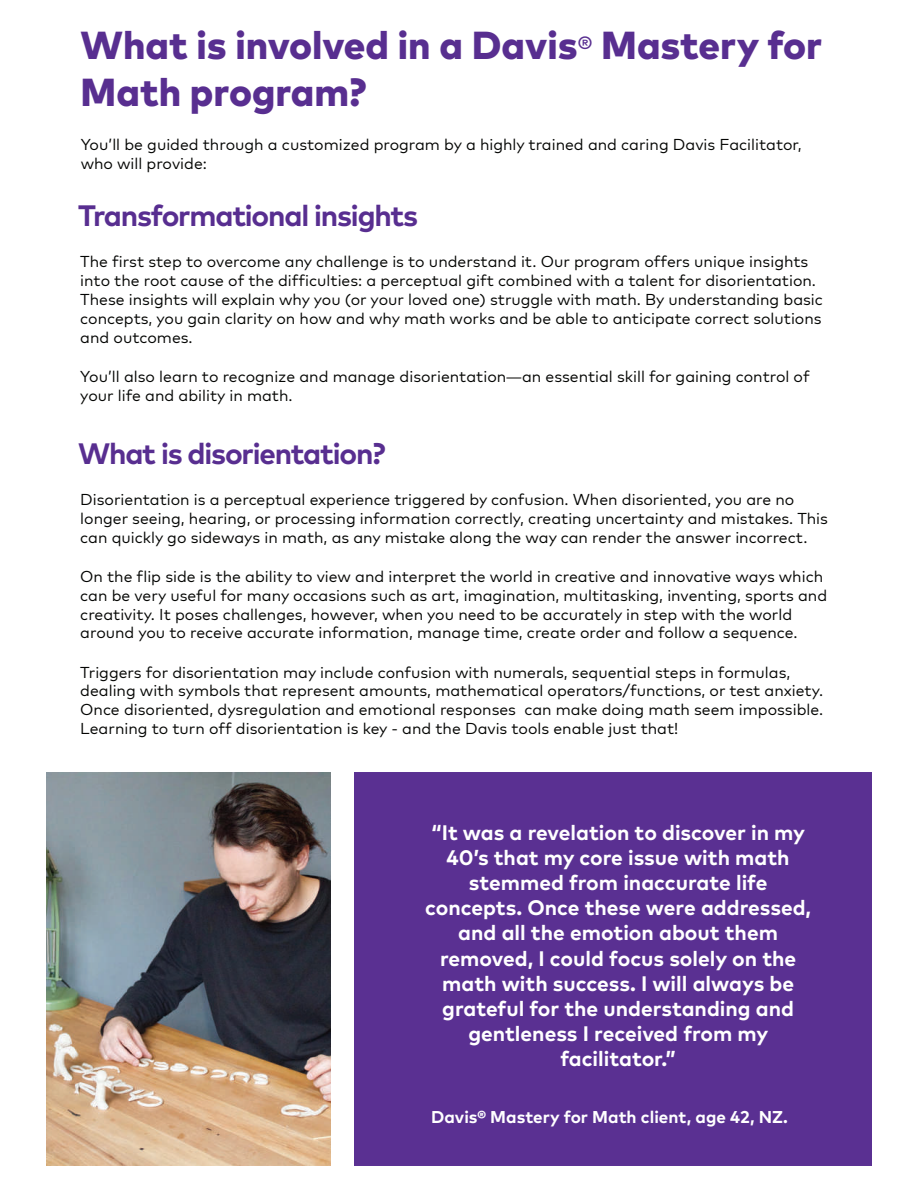
<style>
.page{position:relative;width:919px;height:1187px;background:#fff}
.page>*{position:absolute;margin:0;border:0;box-sizing:border-box;transform-origin:0 0}
.t1{font:800 39px/46.8px "Mark Pro";color:#582e90}
.t2{font:700 29.55px "Mark Pro";letter-spacing:-.04em;color:#582e90}
.t3{font:700 21px/25.2px "Mark Pro";color:#fff;text-align:center}
.t4{font:700 17.1px "Mark Pro";color:#fff}
.t5{font:15.75px/18.9px "Mark Pro";color:#040503}
.s1{font-weight:400;font-size:31.5px}
.s2{font-family:"Myriad Pro"}
</style>
<div class="page">
<img style="left:46px;top:772px;width:284px;height:393px">
<div style="left:354px;top:772px;width:517px;height:393px;background:#5a3092"></div>
<h1 class="t1" style="left:81px;top:19px;width:743px">What is involved in a Davis<span class="s1">®</span> Mastery for<br>Math program?</h1>
<p class="t5" style="left:81px;top:135px;width:722px">You’ll be guided through a customized program by a highly trained and caring Davis Facilitator, who will provide:</p>
<h2 class="t2" style="left:78px;top:193px;width:341px">Transformational insights</h2>
<p class="t5" style="left:80px;top:251px;width:744px">The first step to overcome any challenge is to understand it. Our program offers unique insights into the root cause of the difficulties: a perceptual gift combined with a talent for disorientation.<br>These insights will explain why you (or your loved one) struggle with math. By understanding basic concepts, you gain clarity on how and why math works and be able to anticipate correct solutions and outcomes.</p>
<p class="t5" style="left:80px;top:366px;width:731px">You’ll also learn to recognize and manage disorientation<span class="s2">—</span>an essential skill for gaining control of your life and ability in math.</p>
<h2 class="t2" style="left:78px;top:431px;width:309px">What is disorientation?</h2>
<p class="t5" style="left:80px;top:489px;width:749px">Disorientation is a perceptual experience triggered by confusion. When disoriented, you are no longer seeing, hearing, or processing information correctly, creating uncertainty and mistakes. This can quickly go sideways in math, as any mistake along the way can render the answer incorrect.</p>
<p class="t5" style="left:80px;top:566px;width:748px">On the flip side is the ability to view and interpret the world in creative and innovative ways which can be very useful for many occasions such as art, imagination, multitasking, inventing, sports and creativity. It poses challenges, however, when you need to be accurately in step with the world around you to receive accurate information, manage time, create order and follow a sequence.</p>
<p class="t5" style="left:80px;top:662px;width:744px">Triggers for disorientation may include confusion with numerals, sequential steps in formulas, dealing with symbols that represent amounts, mathematical operators/functions, or test anxiety.<br>Once disoriented, dysregulation and emotional responses can make doing math seem impossible.<br>Learning to turn off disorientation is key - and the Davis tools enable just that!</p>
<p class="t3" style="left:425px;top:817px;width:387px">“It was a revelation to discover in my<br>40’s that my core issue with math stemmed from inaccurate life concepts. Once these were addressed, and all the emotion about them removed, I could focus solely on the math with success. I will always be grateful for the understanding and gentleness I received from my facilitator.”</p>
<p class="t4" style="left:431px;top:1103px;width:358px">Davis® Mastery for Math client, age 42, NZ.</p>
</div>
